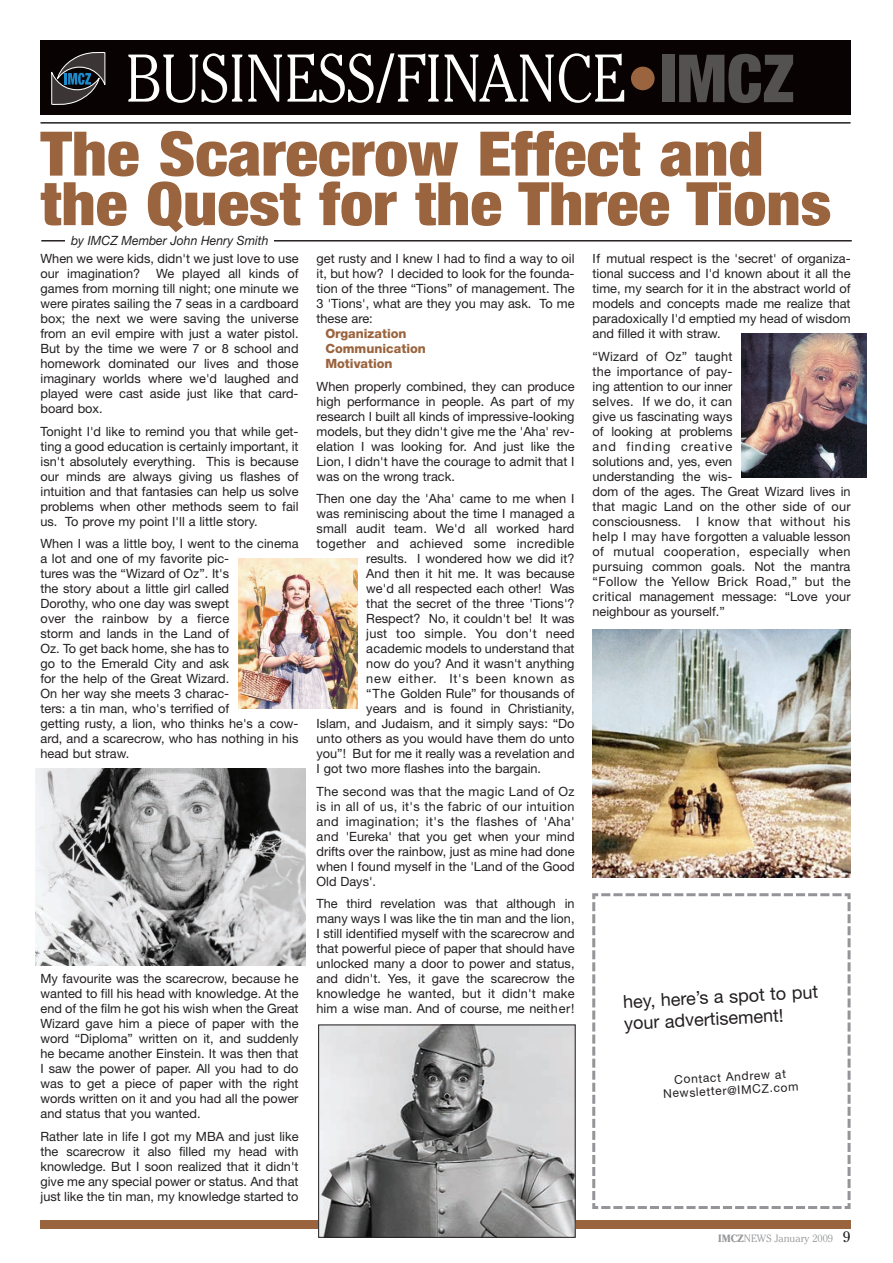
<style>
.page{position:relative;width:893px;height:1263px;background:#fff}
.page>*{position:absolute;margin:0;border:0;box-sizing:border-box;transform-origin:0 0}
.t1{font:300 66.9px "Cheltenham";color:#fff;scale:.87 1}
.t2{font:900 condensed 61.5px "Helvetica Neue";color:#9a643e;scale:1.1 1}
.t3{font:900 condensed 60px "Helvetica Neue";color:#9a643e;scale:1.1 1}
.t4{font:18px/21.6px "Helvetica Neue";color:#231f20}
.t5{font:12.75px/15px "Helvetica Neue";color:#231f20;text-align:justify}
.t6{font:800 12.75px/15px "Helvetica Neue";color:#9a643e}
.t7{font:12.75px "Helvetica Neue";letter-spacing:.02em;color:#231f20}
.t8{font:italic 12.75px "Helvetica Neue";color:#231f20;scale:.96 1}
.t9{font:12.75px "Helvetica Neue";letter-spacing:.055em;color:#231f20}
.t10{font:12px/13.5px "Helvetica Neue";color:#231f20;text-align:center}
.t11{font:300 10.5px "Cheltenham";color:#939598}
.s1{font-family:"Helvetica Neue";font-weight:900;font-stretch:condensed;font-size:66.3px;color:#9a643e}
.s2{font-family:"Helvetica Neue";font-weight:900;font-stretch:condensed;font-size:66.3px;color:#545151}
.s3{font-weight:700}
.s4{font-weight:400;font-size:15px;color:#231f20}
</style>
<div class="page">
<div style="left:40px;top:1220px;width:810px;height:8px;background:#9a643e"></div>
<div style="left:40px;top:41px;width:810px;height:74px;background:#080302"></div>
<svg style="left:51px;top:52px;width:54px;height:53px"></svg>
<hr style="left:40px;top:122px;width:810px;height:2px;background:#231f20">
<hr style="left:41px;top:240px;width:811px;height:2px;background:#231f20">
<div style="left:66px;top:233px;width:208px;height:21px;background:#fff"></div>
<img style="left:36px;top:769px;width:269px;height:196px">
<img style="left:238px;top:558px;width:119px;height:150px">
<img style="left:320px;top:1026px;width:254px;height:210px">
<div style="left:318px;top:1024px;width:258px;height:214px;border:1px solid #231f20"></div>
<img style="left:741px;top:333px;width:125px;height:144px">
<img style="left:592px;top:629px;width:258px;height:249px">
<svg style="left:592px;top:893px;width:259px;height:316px"></svg>
<h1 class="t1" style="left:126px;top:52px;width:770px">BUSINESS/FINANCE <span class="s1">•</span><span class="s2">IMCZ</span></h1>
<h2 class="t2" style="left:41px;top:132px;width:659px">The Scarecrow Effect and</h2>
<h3 class="t3" style="left:41px;top:182px;width:720px">the Quest for the Three Tions</h3>
<p class="t8" style="left:71px;top:233px;width:207px">by IMCZ Member John Henry Smith</p>
<p class="t5" style="left:40px;top:252px;width:260px">When we were kids, didn't we just love to use our imagination?</p>
<p class="t5" style="left:40px;top:267px;width:260px;text-indent:116px">We played all kinds of games from morning till night; one minute we were pirates sailing the 7 seas in a cardboard box; the next we were saving the universe from an evil empire with just a water pistol.<br>But by the time we were 7 or 8 school and homework dominated our lives and those imaginary worlds where we'd laughed and played were cast aside just like that card&shy;board box.</p>
<p class="t5" style="left:40px;top:425px;width:260px">Tonight I'd like to remind you that while get&shy;ting a good education is certainly important, it isn't absolutely everything. This is because our minds are always giving us flashes of intuition and that fantasies can help us solve problems when other methods seem to fail us. To prove my point I'll a little story.</p>
<p class="t5" style="left:40px;top:537px;width:260px;text-align:left">When I was a little boy, I went to the cinema a lot and one of my favorite pic-<br>tures was the “Wizard of Oz”. It's<br>the story about a little girl called<br>Dorothy, who one day was swept<br>over the rainbow by a fierce<br>storm and lands in the Land of<br>Oz. To get back home, she has to<br>go to the Emerald City and ask<br>for the help of the Great Wizard.<br>On her way she meets 3 charac-<br>ters: a tin man, who's terrified of<br>getting rusty, a lion, who thinks he's a cow&shy;ard, and a scarecrow, who has nothing in his head but straw.</p>
<p class="t5" style="left:40px;top:972px;width:260px">My favourite was the scarecrow, because he wanted to fill his head with knowledge. At the end of the film he got his wish when the Great Wizard gave him a piece of paper with the word “Diploma” written on it, and suddenly he became another Einstein. It was then that I saw the power of paper. All you had to do was to get a piece of paper with the right words written on it and you had all the power and status that you wanted.</p>
<p class="t5" style="left:41px;top:1130px;width:260px">Rather late in life I got my MBA and just like the scarecrow it also filled my head with knowledge. But I soon realized that it didn't give me any special power or status. And that just like the tin man, my knowledge started to</p>
<p class="t5" style="left:317px;top:252px;width:260px">get rusty and I knew I had to find a way to oil it, but how? I decided to look for the founda&shy;tion of the three “Tions” of management. The 3 'Tions', what are they you may ask. To me these are:</p>
<p class="t6" style="left:325px;top:327px;width:102px">Organization<br>Communication<br>Motivation</p>
<p class="t5" style="left:316px;top:380px;width:260px">When properly combined, they can produce high performance in people. As part of my research I built all kinds of impressive-looking models, but they didn't give me the 'Aha' rev&shy;elation I was looking for. And just like the Lion, I didn't have the courage to admit that I was on the wrong track.</p>
<p class="t5" style="left:316px;top:492px;width:260px">Then one day the 'Aha' came to me when I</p>
<p class="t5" style="left:316px;top:507px;width:260px">was reminiscing about the time I managed a</p>
<p class="t5" style="left:316px;top:522px;width:260px">small audit team. We'd all worked hard</p>
<p class="t7" style="left:316px;top:539px;width:259px">together and achieved some incredible</p>
<p class="t5" style="left:366px;top:552px;width:210px">results. I wondered how we did it?</p>
<p class="t5" style="left:366px;top:567px;width:210px">And then it hit me. It was because</p>
<p class="t5" style="left:366px;top:582px;width:210px">we'd all respected each other! Was</p>
<p class="t5" style="left:366px;top:597px;width:210px">that the secret of the three 'Tions'?</p>
<p class="t5" style="left:366px;top:612px;width:210px">Respect? No, it couldn't be! It was</p>
<p class="t5" style="left:366px;top:627px;width:210px">just too simple. You don't need</p>
<p class="t5" style="left:366px;top:642px;width:210px">academic models to understand that</p>
<p class="t5" style="left:366px;top:657px;width:210px">now do you? And it wasn't anything</p>
<p class="t9" style="left:366px;top:674px;width:210px">new either. It's been known as</p>
<p class="t5" style="left:366px;top:687px;width:210px">“The Golden Rule” for thousands of</p>
<p class="t5" style="left:366px;top:702px;width:210px">years and is found in Christianity,</p>
<p class="t5" style="left:316px;top:717px;width:260px">Islam, and Judaism, and it simply says: “Do</p>
<p class="t5" style="left:316px;top:732px;width:260px">unto others as you would have them do unto</p>
<p class="t5" style="left:316px;top:747px;width:260px">you”! But for me it really was a revelation and</p>
<p class="t5" style="left:316px;top:762px;width:226px">I got two more flashes into the bargain.</p>
<p class="t5" style="left:316px;top:785px;width:260px">The second was that the magic Land of Oz is in all of us, it's the fabric of our intuition and imagination; it's the flashes of 'Aha' and 'Eureka' that you get when your mind drifts over the rainbow, just as mine had done when I found myself in the 'Land of the Good Old Days'.</p>
<p class="t5" style="left:316px;top:897px;width:260px">The third revelation was that although in many ways I was like the tin man and the lion, I still identified myself with the scarecrow and that powerful piece of paper that should have unlocked many a door to power and status, and didn't. Yes, it gave the scarecrow the knowledge he wanted, but it didn't make him a wise man. And of course, me neither!</p>
<p class="t5" style="left:592px;top:252px;width:260px">If mutual respect is the 'secret' of organiza&shy;tional success and I'd known about it all the time, my search for it in the abstract world of models and concepts made me realize that paradoxically I'd emptied my head of wisdom and filled it with straw.</p>
<p class="t5" style="left:592px;top:350px;width:260px;text-align:left">“Wizard of Oz” taught<br>the importance of pay-<br>ing attention to our inner<br>selves. If we do, it can<br>give us fascinating ways<br>of looking at problems<br>and finding creative<br>solutions and, yes, even<br>understanding the wis-<br>dom of the ages. The Great Wizard lives in that magic Land on the other side of our consciousness. I know that without his help I may have forgotten a valuable lesson of mutual cooperation, especially when pursuing common goals. Not the mantra “Follow the Yellow Brick Road,” but the critical management message: “Love your neighbour as yourself.”</p>
<h3 class="t4" style="left:623px;top:993px;width:197px;rotate:-3deg">hey, here’s a spot to put your advertisement!</h3>
<p class="t10" style="left:662px;top:1075px;width:137px;rotate:-3deg">Contact Andrew at<br>Newsletter@IMCZ.com</p>
<p class="t11" style="left:718px;top:1234px;width:134px"><span class="s3">IMCZ</span>NEWS January 2009 <span class="s4">9</span></p>
</div>
